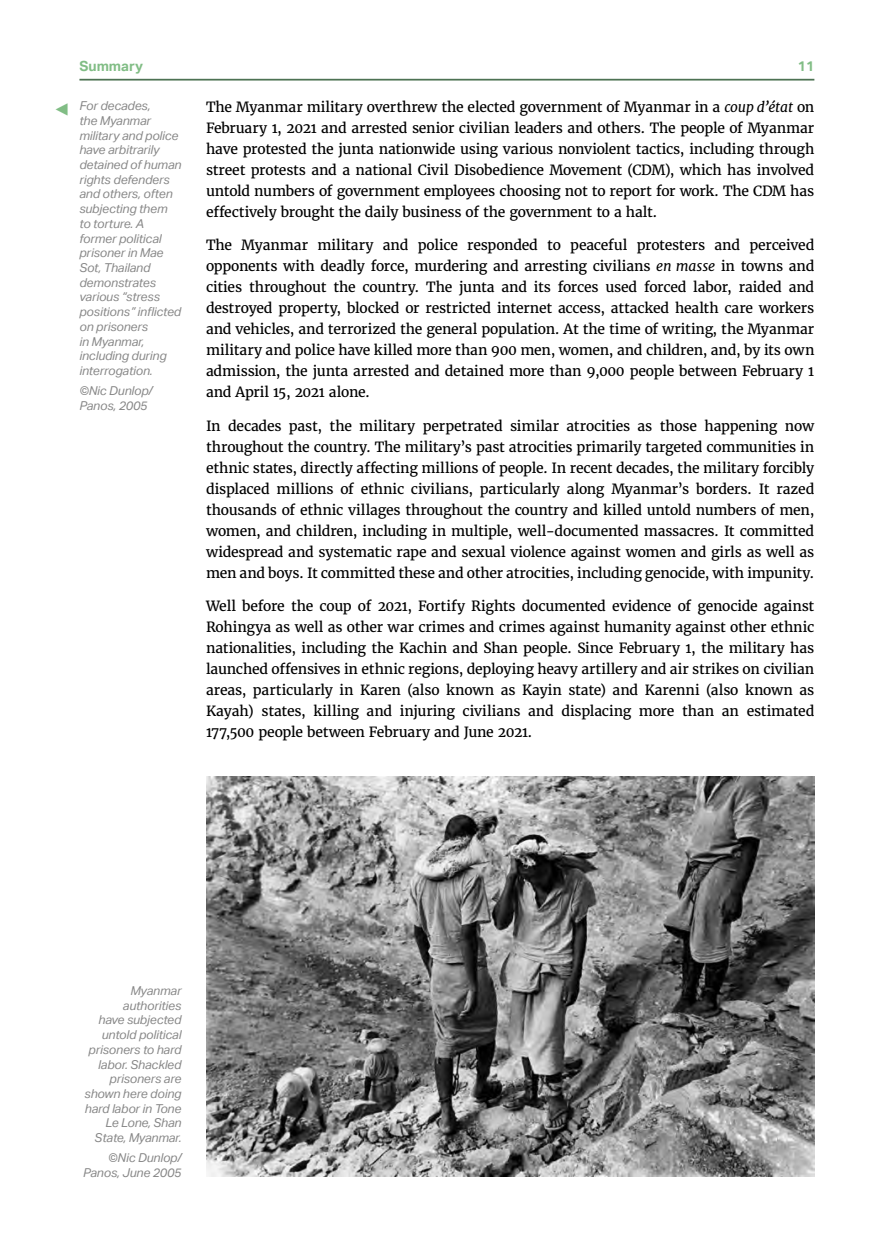
<style>
.page{position:relative;width:874px;height:1241px;background:#fff}
.page>*{position:absolute;margin:0;border:0;box-sizing:border-box;transform-origin:0 0}
.t1{font:24.5px "Aktiv Grotesk";color:#81bd85}
.t2{font:14px/21px "Merriweather";letter-spacing:-.015em;color:#000;text-align:justify}
.t3{font:700 14px "Aktiv Grotesk";color:#81bd85}
.t4{font:italic 12.25px/14.7px "Aktiv Grotesk";letter-spacing:-.01em;color:#878787}
.s1{font-style:italic}
</style>
<div class="page">
<hr style="left:79px;top:79px;width:735px;height:1px;background:#4d7253">
<img style="left:206px;top:776px;width:608px;height:400px">
<p class="t3" style="left:79px;top:58px;width:65px">Summary</p>
<p class="t3" style="left:797px;top:58px;width:18px">11</p>
<h1 class="t1" style="left:69px;top:124px;width:16px;rotate:-180deg">▶</h1>
<p class="t2" style="left:206px;top:96px;width:609px">The Myanmar military overthrew the elected government of Myanmar in a <span class="s1">coup d’état</span> on February 1, 2021 and arrested senior civilian leaders and others. The people of Myanmar have protested the junta nationwide using various nonviolent tactics, including through street protests and a national Civil Disobedience Movement (CDM), which has involved untold numbers of government employees choosing not to report for work. The CDM has effectively brought the daily business of the government to a halt.</p>
<p class="t2" style="left:206px;top:235px;width:609px">The Myanmar military and police responded to peaceful protesters and perceived opponents with deadly force, murdering and arresting civilians <span class="s1">en masse</span> in towns and cities throughout the country. The junta and its forces used forced labor, raided and destroyed property, blocked or restricted internet access, attacked health care workers and vehicles, and terrorized the general population. At the time of writing, the Myanmar military and police have killed more than 900 men, women, and children, and, by its own admission, the junta arrested and detained more than 9,000 people between February 1 and April 15, 2021 alone.</p>
<p class="t2" style="left:206px;top:415px;width:609px">In decades past, the military perpetrated similar atrocities as those happening now throughout the country. The military’s past atrocities primarily targeted communities in ethnic states, directly affecting millions of people. In recent decades, the military forcibly displaced millions of ethnic civilians, particularly along Myanmar’s borders. It razed thousands of ethnic villages throughout the country and killed untold numbers of men, women, and children, including in multiple, well-documented massacres. It committed widespread and systematic rape and sexual violence against women and girls as well as men and boys. It committed these and other atrocities, including genocide, with impunity.</p>
<p class="t2" style="left:206px;top:595px;width:609px">Well before the coup of 2021, Fortify Rights documented evidence of genocide against Rohingya as well as other war crimes and crimes against humanity against other ethnic nationalities, including the Kachin and Shan people. Since February 1, the military has launched offensives in ethnic regions, deploying heavy artillery and air strikes on civilian areas, particularly in Karen (also known as Kayin state) and Karenni (also known as Kayah) states, killing and injuring civilians and displacing more than an estimated 177,500 people between February and June 2021.</p>
<p class="t4" style="left:79px;top:99px;width:103px">For decades,<br>the Myanmar military and police have arbitrarily detained of human rights defenders and others, often subjecting them to torture. A former political prisoner in Mae<br>Sot, Thailand demonstrates various “stress positions” inflicted on prisoners<br>in Myanmar, including during interrogation.</p>
<p class="t4" style="left:79px;top:383px;width:75px">©Nic Dunlop/<br>Panos, 2005</p>
<p class="t4" style="left:84px;top:983px;width:98px;text-align:right">Myanmar authorities<br>have subjected untold political prisoners to hard labor. Shackled prisoners are shown here doing hard labor in Tone<br>Le Lone, Shan<br>State, Myanmar.</p>
<p class="t4" style="left:83px;top:1150px;width:100px;text-align:right">©Nic Dunlop/<br>Panos, June 2005</p>
</div>
